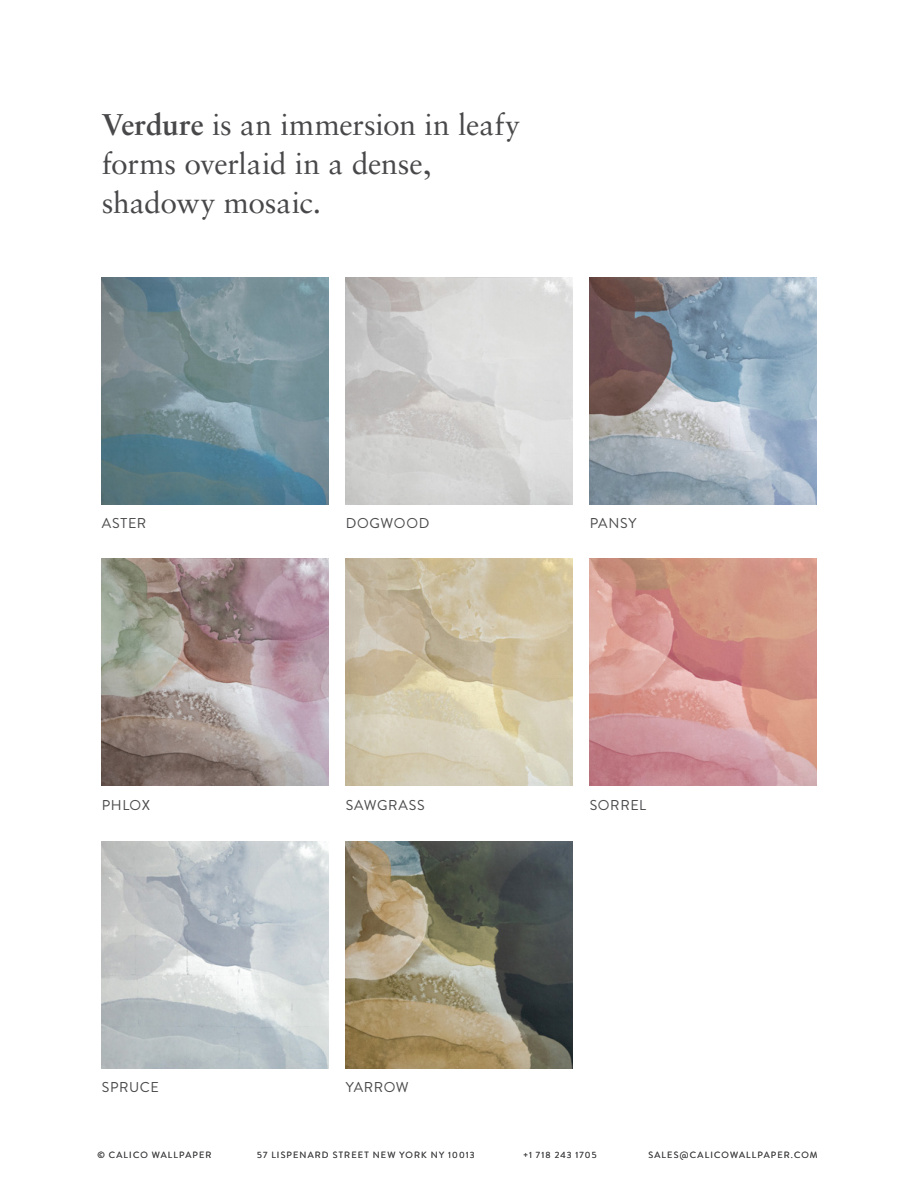
<style>
.page{position:relative;width:918px;height:1188px;background:#fff}
.page>*{position:absolute;margin:0;border:0;box-sizing:border-box;transform-origin:0 0}
.t1{font:30px/39px "Sabon LT Pro";letter-spacing:-.005em;color:#48484a}
.t2{font:14.25px "Brandon Grotesque";letter-spacing:.045em;color:#48484a}
.t3{font:9px "Brandon Grotesque";letter-spacing:.13em;color:#48484a}
.s1{font-weight:700}
</style>
<div class="page">
<img style="left:102px;top:278px;width:226px;height:226px">
<img style="left:102px;top:559px;width:226px;height:226px">
<img style="left:590px;top:278px;width:226px;height:226px">
<img style="left:346px;top:278px;width:226px;height:226px">
<img style="left:346px;top:559px;width:226px;height:226px">
<img style="left:590px;top:559px;width:226px;height:226px">
<img style="left:346px;top:841px;width:226px;height:227px">
<img style="left:102px;top:841px;width:226px;height:227px">
<h1 class="t1" style="left:102px;top:104px;width:420px"><span class="s1">Verdure</span> is an immersion in leafy forms overlaid in a dense, shadowy mosaic.</h1>
<h2 class="t2" style="left:102px;top:514px;width:46px">ASTER</h2>
<h2 class="t2" style="left:346px;top:514px;width:85px">DOGWOOD</h2>
<h2 class="t2" style="left:590px;top:514px;width:48px">PANSY</h2>
<h2 class="t2" style="left:102px;top:795px;width:50px">PHLOX</h2>
<h2 class="t2" style="left:346px;top:795px;width:80px">SAWGRASS</h2>
<h2 class="t2" style="left:590px;top:795px;width:58px">SORREL</h2>
<h2 class="t2" style="left:102px;top:1078px;width:59px">SPRUCE</h2>
<h2 class="t2" style="left:346px;top:1078px;width:65px">YARROW</h2>
<p class="t3" style="left:97px;top:1149px;width:116px">© CALICO WALLPAPER</p>
<p class="t3" style="left:257px;top:1149px;width:219px">57 LISPENARD STREET NEW YORK NY 10013</p>
<p class="t3" style="left:523px;top:1149px;width:75px">+1 718 243 1705</p>
<p class="t3" style="left:648px;top:1149px;width:171px">SALES@CALICOWALLPAPER.COM</p>
</div>
